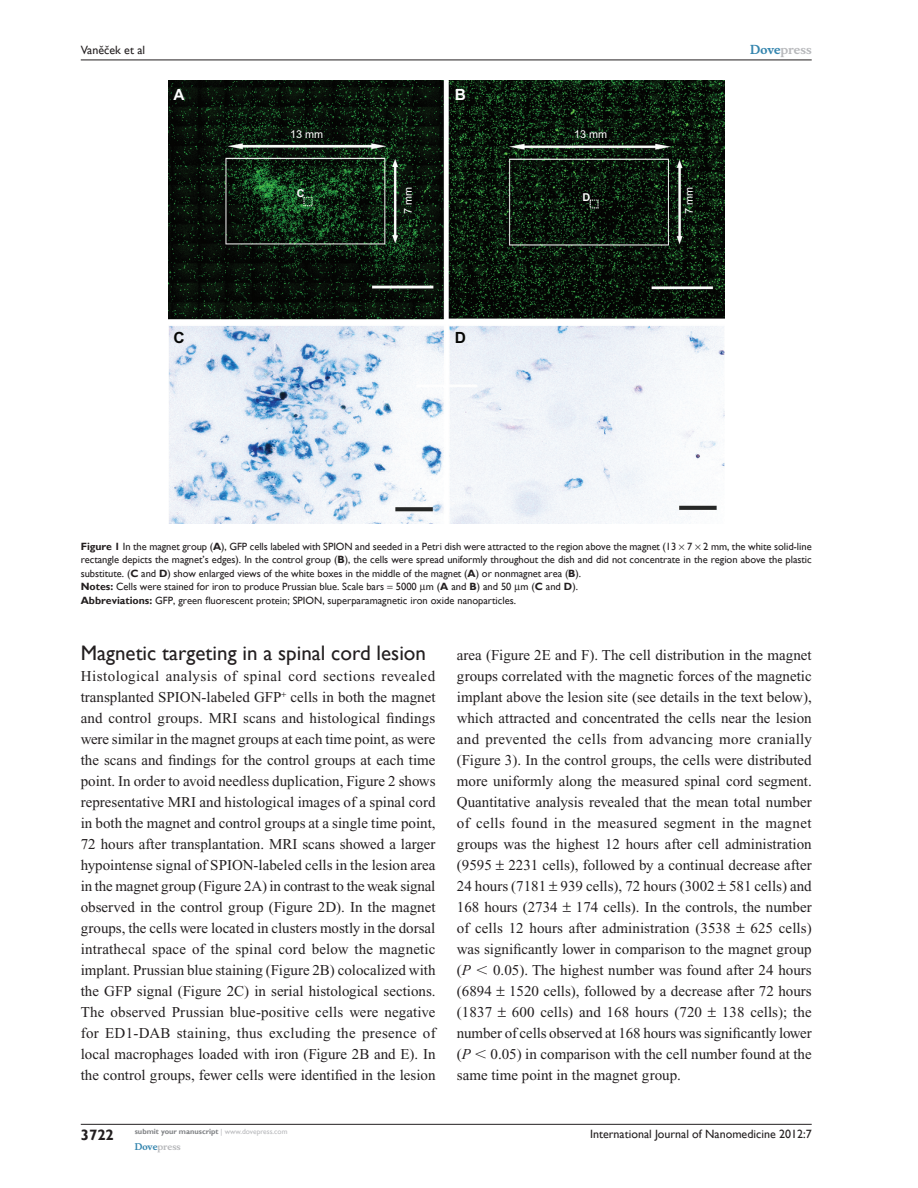
<style>
.page{position:relative;width:918px;height:1188px;background:#fff}
.page>*{position:absolute;margin:0;border:0;box-sizing:border-box;transform-origin:0 0}
.t1{font:21px "Gill Sans";color:#231f20}
.t2{font:700 15.45px "Arial";color:#fff}
.t3{font:700 15.45px "Arial";color:#040503}
.TxF{font:15px/21px "Times New Roman";color:#231f20;text-align:justify}
.t4{font:700 15px "Gill Sans";color:#231f20}
.t5{font:12px "Gill Sans";color:#231f20}
.t6{font:700 12px "Musee";color:#b8b9bc}
.t7{font:10.8px "Arial";color:#fff}
.t8{font:700 10.8px "Arial";color:#fff}
.FC{font:10.5px/13.5px "Gill Sans";letter-spacing:-.005em;color:#231f20;text-align:justify}
.FigSNRI{font:10.5px "Gill Sans";color:#231f20}
.t9{font:700 9px "Musee";color:#b8b9bc}
.t10{font:700 7.5px "Gill Sans";color:#808285}
.s1{color:#3485ae}
.s2{font-weight:700}
.s3{font-style:italic}
.s4{font-family:"Mathematical Pi One"}
.s5{font-weight:400;color:#b8b9bc}
</style>
<div class="page">
<img style="left:168px;top:81px;width:556px;height:443px">
<hr style="left:81px;top:1124px;width:731px;height:1px;background:#231f20">
<hr style="left:81px;top:60px;width:731px;height:1px;background:#231f20">
<p class="t5" style="left:81px;top:43px;width:66px">Vaněček et al</p>
<p class="t2" style="left:174px;top:85px;width:13px">A</p>
<p class="t2" style="left:455px;top:85px;width:13px">B</p>
<p class="t7" style="left:290px;top:128px;width:35px">13 mm</p>
<p class="t7" style="left:574px;top:128px;width:35px">13 mm</p>
<p class="t8" style="left:297px;top:187px;width:9px">C</p>
<p class="t7" style="left:402px;top:214px;width:29px;rotate:-90deg">7 mm</p>
<p class="t7" style="left:683px;top:214px;width:29px;rotate:-90deg">7 mm</p>
<p class="t8" style="left:582px;top:191px;width:9px">D</p>
<p class="t3" style="left:174px;top:329px;width:13px">C</p>
<p class="t3" style="left:455px;top:329px;width:13px">D</p>
<p class="t6" style="left:750px;top:43px;width:63px"><span class="s1">Dove</span>press</p>
<p class="FC" style="left:81px;top:540px;width:732px"><span class="s2">Figure 1</span> In the magnet group (<span class="s2">A</span>), GFP cells labeled with SPION and seeded in a Petri dish were attracted to the region above the magnet (13 7 2 mm, the white solid-line rectangle depicts the magnet’s edges). In the control group (<span class="s2">B</span>), the cells were spread uniformly throughout the dish and did not concentrate in the region above the plastic substitute. (<span class="s2">C</span> and <span class="s2">D</span>) show enlarged views of the white boxes in the middle of the magnet (<span class="s2">A</span>) or nonmagnet area (<span class="s2">B</span>).</p>
<p class="FC" style="left:81px;top:580px;width:499px"><span class="s2">Notes:</span> Cells were stained for iron to produce Prussian blue. Scale bars 5000 m (<span class="s2">A</span> and <span class="s2">B</span>) and 50 m (<span class="s2">C</span> and <span class="s2">D</span>).</p>
<p class="FigSNRI" style="left:81px;top:594px;width:437px"><span class="s2">Abbreviations:</span> GFP, green fluorescent protein; SPION, superparamagnetic iron oxide nanoparticles.</p>
<h2 class="t1" style="left:81px;top:640px;width:347px">Magnetic targeting in a spinal cord lesion</h2>
<p class="TxF" style="left:81px;top:665px;width:356px">Histological analysis of spinal cord sections revealed transplanted SPION-labeled GFP cells in both the magnet and control groups. MRI scans and histological findings were similar in the magnet groups at each time point, as were the scans and findings for the control groups at each time point. In order to avoid needless duplication, Figure 2 shows representative MRI and histological images of a spinal cord in both the magnet and control groups at a single time point, 72 hours after transplantation. MRI scans showed a larger hypointense signal of SPION-labeled cells in the lesion area in the magnet group (Figure 2A) in contrast to the weak signal observed in the control group (Figure 2D). In the magnet groups, the cells were located in clusters mostly in the dorsal intrathecal space of the spinal cord below the magnetic implant. Prussian blue staining (Figure 2B) colocalized with the GFP signal (Figure 2C) in serial histological sections.<br>The observed Prussian blue-positive cells were negative for ED1-DAB staining, thus excluding the presence of local macrophages loaded with iron (Figure 2B and E). In the control groups, fewer cells were identified in the lesion</p>
<p class="TxF" style="left:457px;top:644px;width:356px">area (Figure 2E and F). The cell distribution in the magnet groups correlated with the magnetic forces of the magnetic implant above the lesion site (see details in the text below), which attracted and concentrated the cells near the lesion and prevented the cells from advancing more cranially (Figure 3). In the control groups, the cells were distributed more uniformly along the measured spinal cord segment.<br>Quantitative analysis revealed that the mean total number of cells found in the measured segment in the magnet groups was the highest 12 hours after cell administration (9595 2231 cells), followed by a continual decrease after 24 hours (7181 939 cells), 72 hours (3002 581 cells) and 168 hours (2734 174 cells). In the controls, the number of cells 12 hours after administration (3538</p>
<p class="TxF" style="left:457px;top:917px;width:356px;text-indent:294px">625 cells) was significantly lower in comparison to the magnet group (<span class="s3">P</span> <span class="s4">,</span> 0.05). The highest number was found after 24 hours (6894 1520 cells), followed by a decrease after 72 hours (1837</p>
<p class="TxF" style="left:457px;top:1001px;width:356px;text-indent:265px">138 cells); the number of cells observed at 168 hours was significantly lower (<span class="s3">P</span> <span class="s4">,</span> 0.05) in comparison with the cell number found at the same time point in the magnet group.</p>
<p class="TxF" style="left:512px;top:1001px;width:192px">600 cells) and 168 hours (720</p>
<p class="t4" style="left:81px;top:1126px;width:35px">3722</p>
<p class="t10" style="left:135px;top:1127px;width:154px">submit your manuscript <span class="s5">| www.dovepress.com</span></p>
<p class="t9" style="left:135px;top:1141px;width:48px"><span class="s1">Dove</span>press</p>
<p class="t5" style="left:590px;top:1127px;width:223px">International Journal of Nanomedicine 2012:7</p>
</div>
